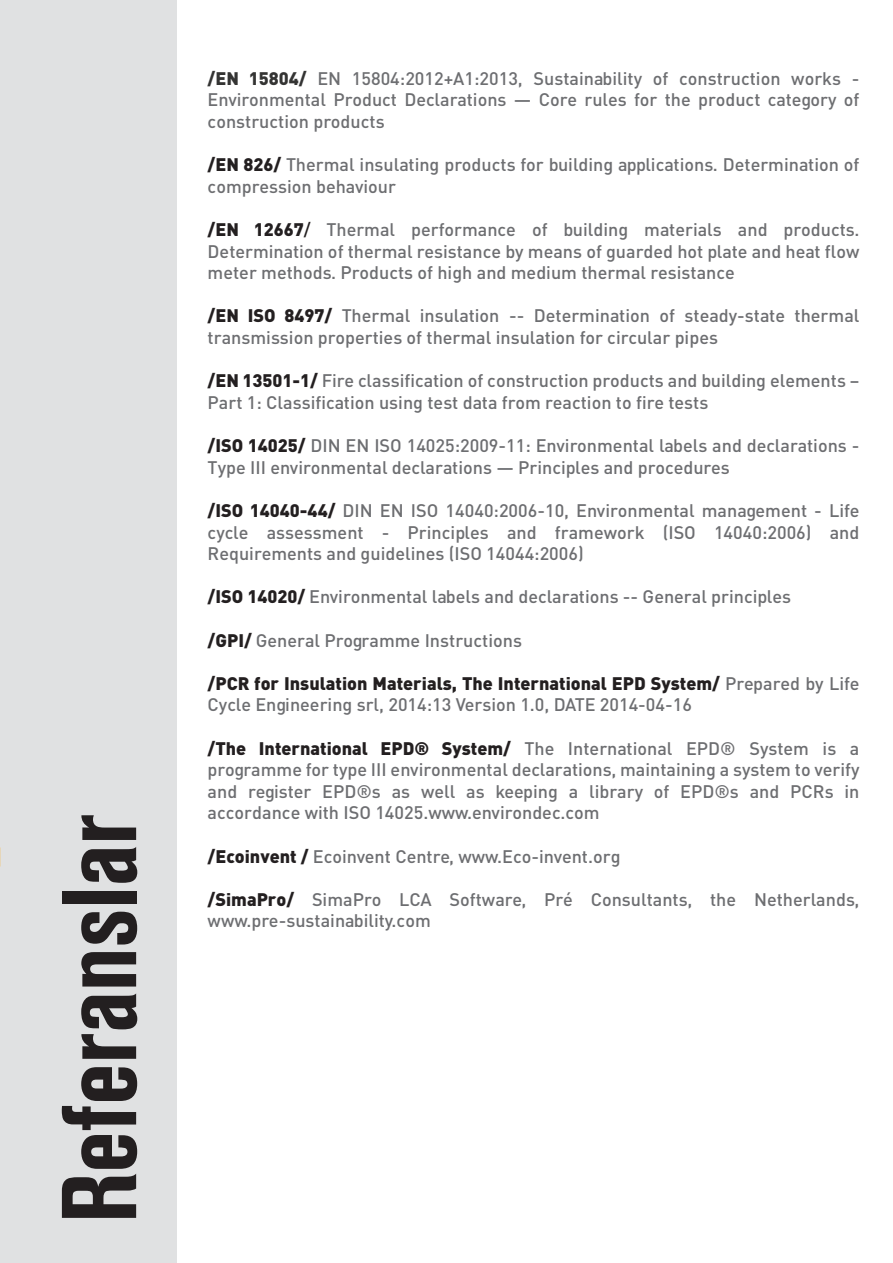
<style>
.page{position:relative;width:893px;height:1263px;background:#fff}
.page>*{position:absolute;margin:0;border:0;box-sizing:border-box;transform-origin:0 0}
.t1{font:105px "Akzidenz Grotesk BE Bol Cn Ti";color:#231f20}
.t2{font:18px/21.6px "DIN Medium Tr";color:#6d6e71}
.t3{font:18px "DIN Black Tr";color:#231f20}
.s1{font-family:"DIN Black Tr";color:#343433}
.s2{font-family:"DIN Black Tr";color:#231f20}
.s3{color:#231f20}
.s4{font-family:"DIN Medium Tr";color:#6d6e71}
</style>
<div class="page">
<div style="left:0;top:0;width:176px;height:1263px;background:#e0e1e2"></div>
<h1 class="t1" style="left:40px;top:1223px;width:411px;rotate:-90deg">Referanslar</h1>
<p class="t2" style="left:208px;top:67px;width:653px;text-align:justify"><span class="s1">/EN 15804/</span> EN 15804:2012+A1:2013, Sustainability of construction works - Environmental Product Declarations — Core rules for the product category of construction products</p>
<p class="t2" style="left:208px;top:153px;width:653px"><span class="s2">/EN 826/</span> Thermal insulating products for building applications. Determination of compression behaviour</p>
<p class="t2" style="left:208px;top:218px;width:653px;text-align:justify"><span class="s2">/EN 12667</span><span class="s3">/</span> Thermal performance of building materials and products.<br>Determination of thermal resistance by means of guarded hot plate and heat flow meter methods. Products of high and medium thermal resistance</p>
<p class="t2" style="left:208px;top:305px;width:653px"><span class="s2">/EN ISO 8497/</span> Thermal insulation -- Determination of steady-state thermal transmission properties of thermal insulation for circular pipes</p>
<p class="t2" style="left:208px;top:369px;width:653px"><span class="s2">/EN 13501-1/</span> Fire classification of construction products and building elements –<br>Part 1: Classification using test data from reaction to fire tests</p>
<p class="t2" style="left:208px;top:434px;width:653px"><span class="s2">/ISO 14025/</span> DIN EN ISO 14025:2009-11: Environmental labels and declarations -<br>Type III environmental declarations — Principles and procedures</p>
<p class="t2" style="left:208px;top:499px;width:653px;text-align:justify"><span class="s2">/ISO 14040-44/</span> DIN EN ISO 14040:2006-10, Environmental management - Life cycle assessment - Principles and framework (ISO 14040:2006) and Requirements and guidelines (ISO 14044:2006)</p>
<p class="t2" style="left:208px;top:585px;width:585px"><span class="s2">/ISO 14020/</span> Environmental labels and declarations -- General principles</p>
<p class="t2" style="left:208px;top:629px;width:316px"><span class="s2">/GPI/</span> General Programme Instructions</p>
<p class="t3" style="left:208px;top:671px;width:653px">/PCR for Insulation Materials, The International EPD System/ <span class="s4">Prepared by Life</span></p>
<p class="t2" style="left:208px;top:693px;width:486px">Cycle Engineering srl, 2014:13 Version 1.0, DATE 2014-04-16</p>
<p class="t2" style="left:208px;top:737px;width:653px;text-align:justify"><span class="s2">/The International EPD® System/</span> The International EPD® System is a programme for type III environmental declarations, maintaining a system to verify and register EPD®s as well as keeping a library of EPD®s and PCRs in accordance with ISO 14025.www.environdec.com</p>
<p class="t2" style="left:208px;top:845px;width:414px"><span class="s2">/Ecoinvent /</span> Ecoinvent Centre, www.Eco-invent.org</p>
<p class="t2" style="left:208px;top:888px;width:653px"><span class="s2">/SimaPro/</span> SimaPro LCA Software, Pré Consultants, the Netherlands, www.pre-sustainability.com</p>
</div>
